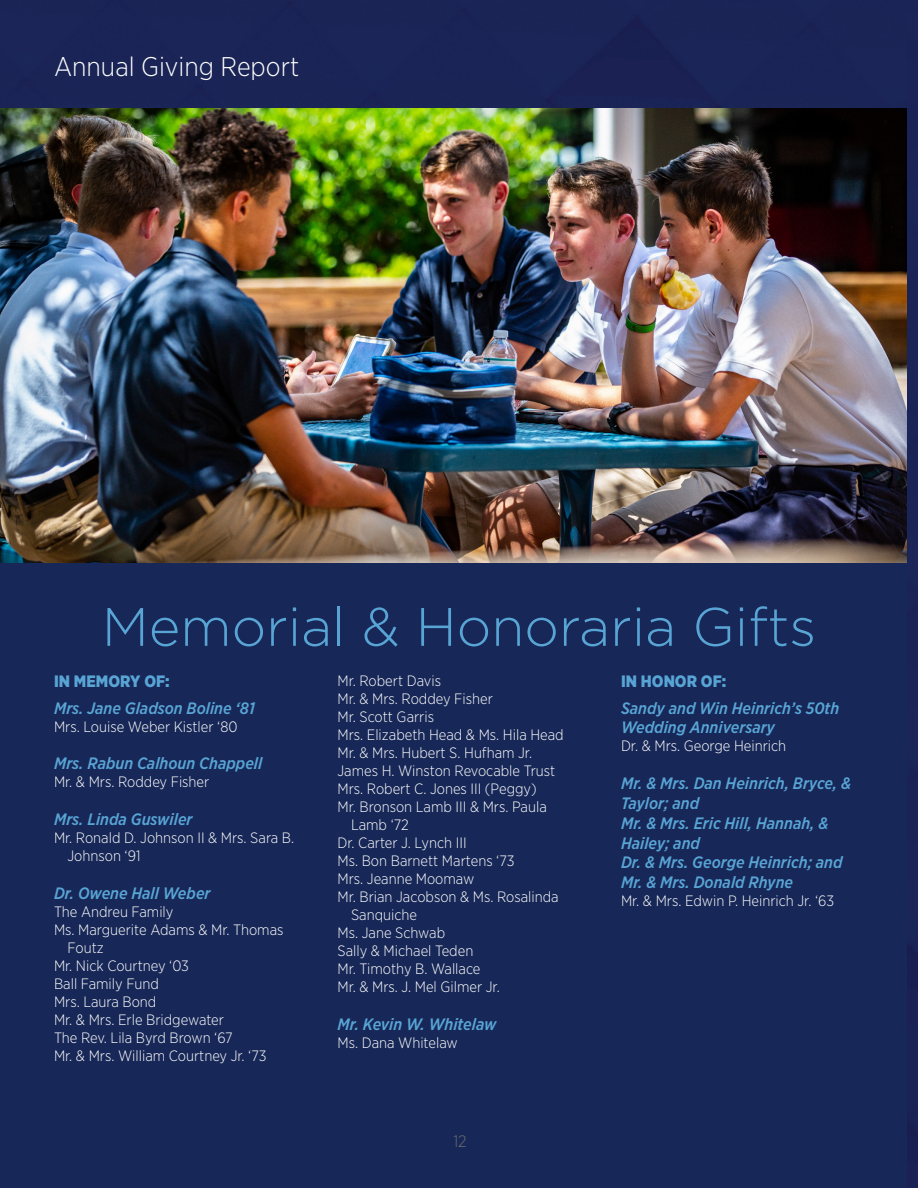
<style>
.page{position:relative;width:918px;height:1188px;background:#fff}
.page>*{position:absolute;margin:0;border:0;box-sizing:border-box;transform-origin:0 0}
.Headline{font:300 54px "Gotham";color:#58a5d5}
.t1{font:300 27px "Gotham Narrow";color:#fff}
.Alumni_Notes{font:italic 500 16.5px/19.8px "Gotham Narrow";color:#58a5d5}
.Alumni_Notes_Year{font:900 16.5px "Gotham Narrow";color:#58a5d5}
.t2{font:300 16.5px "Gotham Narrow";color:#6c6d70}
.Alumni_Notes-2{font:300 15px/18px "Gotham Narrow";color:#fff}
</style>
<div class="page">
<img style="left:0;top:108px;width:907px;height:456px">
<div style="left:0;top:564px;width:918px;height:624px;background:#172757"></div>
<div style="left:0;top:0;width:907px;height:108px;background:#1a2556"></div>
<div style="left:907px;top:0;width:11px;height:949px;background:#1a2456"></div>
<p class="t1" style="left:54px;top:50px;width:247px">Annual Giving Report</p>
<p class="Headline" style="left:102px;top:593px;width:716px">Memorial &amp; Honoraria Gifts</p>
<p class="Alumni_Notes_Year" style="left:54px;top:670px;width:117px">IN MEMORY OF:</p>
<p class="Alumni_Notes" style="left:54px;top:698px;width:203px">Mrs. Jane Gladson Boline ‘81</p>
<p class="Alumni_Notes-2" style="left:54px;top:717px;width:185px">Mrs. Louise Weber Kistler ‘80</p>
<p class="Alumni_Notes" style="left:54px;top:754px;width:210px">Mrs. Rabun Calhoun Chappell</p>
<p class="Alumni_Notes-2" style="left:54px;top:773px;width:157px">Mr. &amp; Mrs. Roddey Fisher</p>
<p class="Alumni_Notes" style="left:54px;top:809px;width:140px">Mrs. Linda Guswiler</p>
<p class="Alumni_Notes-2" style="left:68px;top:829px;width:228px;text-indent:-14px">Mr. Ronald D. Johnson II &amp; Mrs. Sara B.<br>Johnson ‘91</p>
<p class="Alumni_Notes" style="left:54px;top:883px;width:158px">Dr. Owene Hall Weber</p>
<p class="Alumni_Notes-2" style="left:54px;top:902px;width:121px">The Andreu Family</p>
<p class="Alumni_Notes-2" style="left:68px;top:920px;width:218px;text-indent:-14px">Ms. Marguerite Adams &amp; Mr. Thomas<br>Foutz</p>
<p class="Alumni_Notes-2" style="left:54px;top:956px;width:137px">Mr. Nick Courtney ‘03</p>
<p class="Alumni_Notes-2" style="left:54px;top:974px;width:106px">Ball Family Fund</p>
<p class="Alumni_Notes-2" style="left:54px;top:992px;width:104px">Mrs. Laura Bond</p>
<p class="Alumni_Notes-2" style="left:54px;top:1010px;width:172px">Mr. &amp; Mrs. Erle Bridgewater</p>
<p class="Alumni_Notes-2" style="left:54px;top:1028px;width:180px">The Rev. Lila Byrd Brown ‘67</p>
<p class="Alumni_Notes-2" style="left:54px;top:1046px;width:214px">Mr. &amp; Mrs. William Courtney Jr. ‘73</p>
<p class="Alumni_Notes-2" style="left:338px;top:671px;width:105px">Mr. Robert Davis</p>
<p class="Alumni_Notes-2" style="left:338px;top:689px;width:157px">Mr. &amp; Mrs. Roddey Fisher</p>
<p class="Alumni_Notes-2" style="left:338px;top:707px;width:98px">Mr. Scott Garris</p>
<p class="Alumni_Notes-2" style="left:338px;top:725px;width:228px">Mrs. Elizabeth Head &amp; Ms. Hila Head</p>
<p class="Alumni_Notes-2" style="left:338px;top:743px;width:196px">Mr. &amp; Mrs. Hubert S. Hufham Jr.</p>
<p class="Alumni_Notes-2" style="left:338px;top:761px;width:219px">James H. Winston Revocable Trust</p>
<p class="Alumni_Notes-2" style="left:338px;top:779px;width:201px">Mrs. Robert C. Jones III (Peggy)</p>
<p class="Alumni_Notes-2" style="left:351px;top:797px;width:197px;text-indent:-14px">Mr. Bronson Lamb III &amp; Mrs. Paula<br>Lamb ‘72</p>
<p class="Alumni_Notes-2" style="left:338px;top:833px;width:131px">Dr. Carter J. Lynch III</p>
<p class="Alumni_Notes-2" style="left:338px;top:851px;width:178px">Ms. Bon Barnett Martens ‘73</p>
<p class="Alumni_Notes-2" style="left:338px;top:869px;width:138px">Mrs. Jeanne Moomaw</p>
<p class="Alumni_Notes-2" style="left:351px;top:887px;width:209px;text-indent:-14px">Mr. Brian Jacobson &amp; Ms. Rosalinda<br>Sanquiche</p>
<p class="Alumni_Notes-2" style="left:338px;top:923px;width:109px">Ms. Jane Schwab</p>
<p class="Alumni_Notes-2" style="left:338px;top:941px;width:137px">Sally &amp; Michael Teden</p>
<p class="Alumni_Notes-2" style="left:338px;top:959px;width:145px">Mr. Timothy B. Wallace</p>
<p class="Alumni_Notes-2" style="left:338px;top:977px;width:164px">Mr. &amp; Mrs. J. Mel Gilmer Jr.</p>
<p class="Alumni_Notes" style="left:338px;top:1014px;width:160px">Mr. Kevin W. Whitelaw</p>
<p class="Alumni_Notes-2" style="left:338px;top:1033px;width:122px">Ms. Dana Whitelaw</p>
<p class="t2" style="left:453px;top:1131px;width:15px">12</p>
<p class="Alumni_Notes_Year" style="left:621px;top:670px;width:107px">IN HONOR OF:</p>
<p class="Alumni_Notes" style="left:621px;top:698px;width:220px">Sandy and Win Heinrich’s 50th<br>Wedding Anniversary</p>
<p class="Alumni_Notes-2" style="left:621px;top:737px;width:167px">Dr. &amp; Mrs. George Heinrich</p>
<p class="Alumni_Notes" style="left:621px;top:773px;width:232px">Mr. &amp; Mrs. Dan Heinrich, Bryce, &amp;<br>Taylor; and</p>
<p class="Alumni_Notes" style="left:621px;top:813px;width:209px">Mr. &amp; Mrs. Eric Hill, Hannah, &amp;<br>Hailey; and</p>
<p class="Alumni_Notes" style="left:621px;top:853px;width:223px">Dr. &amp; Mrs. George Heinrich; and</p>
<p class="Alumni_Notes" style="left:621px;top:872px;width:174px">Mr. &amp; Mrs. Donald Rhyne</p>
<p class="Alumni_Notes-2" style="left:621px;top:892px;width:215px">Mr. &amp; Mrs. Edwin P. Heinrich Jr. ‘63</p>
</div>
